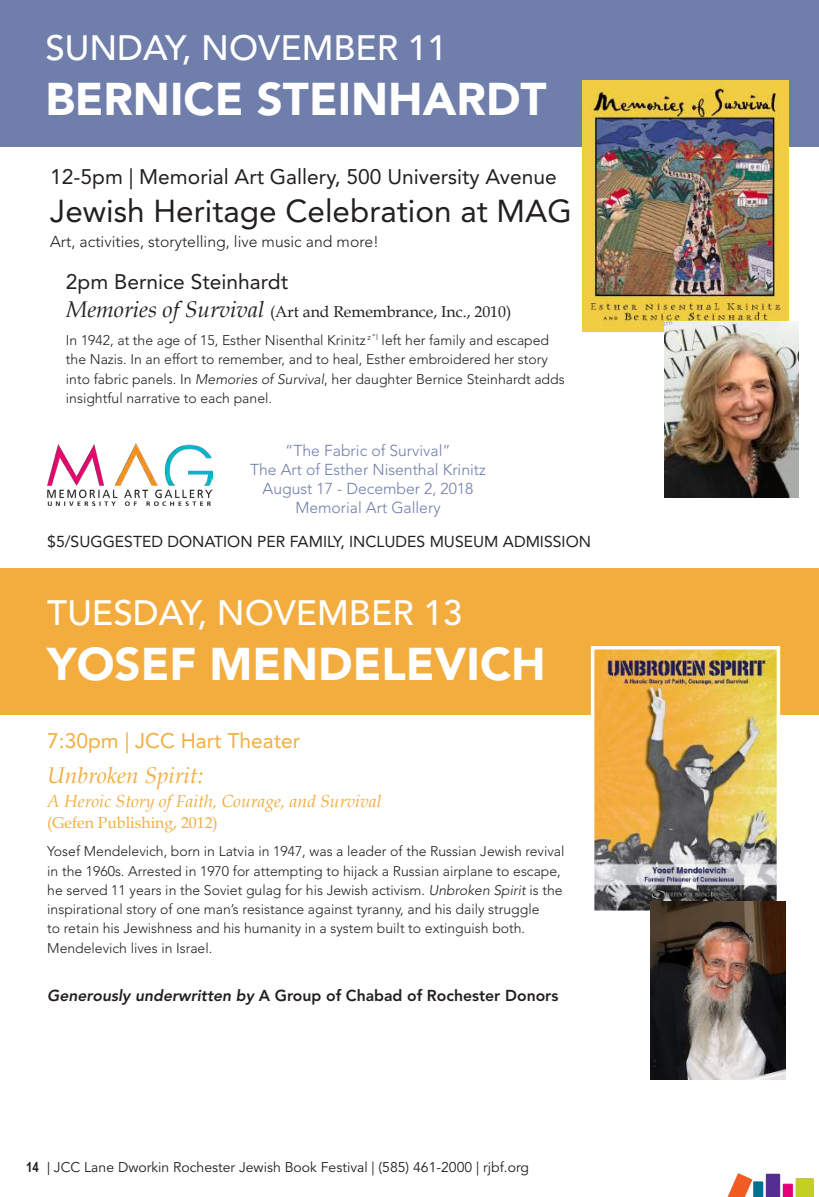
<style>
.page{position:relative;width:819px;height:1197px;background:#fff}
.page>*{position:absolute;margin:0;border:0;box-sizing:border-box;transform-origin:0 0}
.t1{font:900 45.5px "Avenir LT Std";color:#fff}
.t2{font:500 35px "Avenir LT Std";color:#fff}
.t3{font:31.5px "Avenir LT Std";color:#231f20}
.t4{font:italic 22.75px "Book Antiqua";color:#f3ad3e}
.t5{font:21px "Avenir LT Std";color:#231f20}
.t6{font:21px "Avenir LT Std";color:#f3ad3e}
.t7{font:italic 17.5px "Book Antiqua";color:#f3ad3e}
.t8{font:300 15.75px/19.2px "Avenir LT Std";color:#707eab;text-align:center}
.t9{font:800 15.75px "Avenir LT Std";color:#231f20}
.t10{font:15.75px "Avenir";color:#231f20}
.t11{font:15.75px "Book Antiqua";color:#231f20}
.t12{font:300 15.75px "Avenir LT Std";color:#231f20}
.t13{font:15.75px "Book Antiqua";color:#f3ad3e}
.t14{font:300 14px/19.2px "Avenir LT Std";color:#231f20}
.t15{font:14px "Avenir LT Std";color:#231f20}
.s1{font-style:italic;font-size:22.75px}
.s2{font-style:italic}
.s3{font-family:"Arial Narrow";font-weight:700}
.s4{font-family:"Arial Narrow"}
</style>
<div class="page">
<div style="left:0;top:568px;width:819px;height:147px;background:#f3ad3e"></div>
<div style="left:0;top:0;width:819px;height:146px;background:#707eab"></div>
<img style="left:47px;top:444px;width:166px;height:61px">
<img style="left:583px;top:80px;width:205px;height:251px">
<img style="left:664px;top:322px;width:134px;height:175px">
<img style="left:596px;top:651px;width:179px;height:258px">
<div style="left:591px;top:646px;width:189px;height:268px;border:4px solid #fff"></div>
<img style="left:651px;top:902px;width:134px;height:178px">
<img style="left:727px;top:1173px;width:87px;height:24px">
<h2 class="t2" style="left:45px;top:28px;width:403px">SUNDAY, NOVEMBER 11</h2>
<h1 class="t1" style="left:45px;top:72px;width:503px">BERNICE STEINHARDT</h1>
<h3 class="t5" style="left:50px;top:165px;width:508px">12-5pm | Memorial Art Gallery, 500 University Avenue</h3>
<h3 class="t3" style="left:50px;top:193px;width:523px">Jewish Heritage Celebration at MAG</h3>
<p class="t12" style="left:50px;top:232px;width:330px">Art, activities, storytelling, live music and more!</p>
<h3 class="t5" style="left:66px;top:270px;width:224px">2pm Bernice Steinhardt</h3>
<p class="t11" style="left:66px;top:301px;width:447px"><span class="s1">Memories of Survival</span> (Art and Remembrance, Inc., 2010)</p>
<p class="t14" style="left:66px;top:331px;width:500px">In 1942, at the age of 15, Esther Nisenthal Krinitz <sup>z”l</sup> left her family and escaped the Nazis. In an effort to remember, and to heal, Esther embroidered her story into fabric panels. In <span class="s2">Memories of Survival</span>, her daughter Bernice Steinhardt adds insightful narrative to each panel.</p>
<p class="t8" style="left:250px;top:441px;width:237px">“The Fabric of Survival”<br>The Art of Esther Nisenthal Krinitz<br>August 17 - December 2, 2018<br>Memorial Art Gallery</p>
<p class="t10" style="left:47px;top:533px;width:545px">$5/SUGGESTED DONATION PER FAMILY, INCLUDES MUSEUM ADMISSION</p>
<h2 class="t2" style="left:47px;top:593px;width:417px">TUESDAY, NOVEMBER 13</h2>
<h1 class="t1" style="left:47px;top:636px;width:500px">YOSEF MENDELEVICH</h1>
<h3 class="t6" style="left:47px;top:728px;width:254px">7:30pm | JCC Hart Theater</h3>
<h3 class="t4" style="left:47px;top:759px;width:157px">Unbroken Spirit:</h3>
<p class="t7" style="left:47px;top:789px;width:336px">A Heroic Story of Faith, Courage, and Survival</p>
<p class="t13" style="left:47px;top:812px;width:172px">(Gefen Publishing, 2012)</p>
<p class="t14" style="left:47px;top:842px;width:519px">Yosef Mendelevich, born in Latvia in 1947, was a leader of the Russian Jewish revival in the 1960s. Arrested in 1970 for attempting to hijack a Russian airplane to escape, he served 11 years in the Soviet gulag for his Jewish activism. <span class="s2">Unbroken Spirit</span> is the inspirational story of one man’s resistance against tyranny, and his daily struggle<br>to retain his Jewishness and his humanity in a system built to extinguish both.<br>Mendelevich lives in Israel.</p>
<p class="t9" style="left:47px;top:986px;width:513px"><span class="s2">Generously underwritten by</span> A Group of Chabad of Rochester Donors</p>
<p class="t15" style="left:26px;top:1159px;width:504px"><span class="s3">14</span> <span class="s4">|</span> JCC Lane Dworkin Rochester Jewish Book Festival | (585) 461-2000 | rjbf.org</p>
</div>
